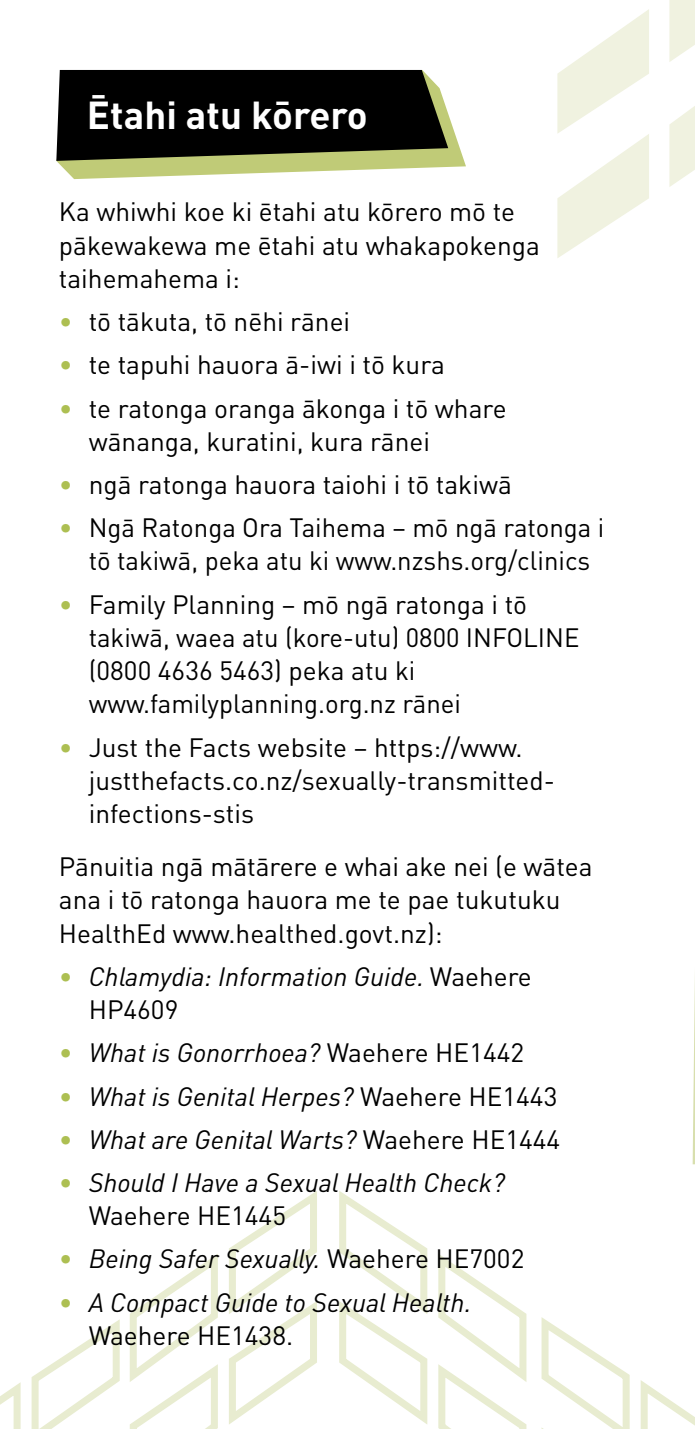
<style>
.page{position:relative;width:695px;height:1429px;background:#fff}
.page>*{position:absolute;margin:0;border:0;box-sizing:border-box;transform-origin:0 0}
.t1{font:700 38.5px "DIN Pro";color:#fff}
.t2{font:26.25px/33.2px "DIN Pro";color:#000}
.t3{font:italic 26.25px/33.2px "DIN Pro";color:#000}
.s1{color:#adbf52}
.s2{font-style:normal;color:#adbf52}
.s3{font-style:normal}
</style>
<div class="page">
<svg style="left:669px;top:0;width:25px;height:62px;background:#f2f3e4"></svg>
<svg style="left:557px;top:9px;width:92px;height:249px"></svg>
<svg style="left:339px;top:1191px;width:355px;height:238px"></svg>
<svg style="left:0;top:1191px;width:317px;height:238px"></svg>
<svg style="left:56px;top:113px;width:410px;height:66px;fill:#c0cb77"></svg>
<svg style="left:56px;top:70px;width:392px;height:91px;background:#161710"></svg>
<svg style="left:669px;top:107px;width:25px;height:1057px"></svg>
<h1 class="t1" style="left:87px;top:89px;width:282px">Ētahi atu kōrero</h1>
<p class="t2" style="left:59px;top:194px;width:482px">Ka whiwhi koe ki ētahi atu kōrero mō te pākewakewa me ētahi atu whakapokenga taihemahema i:</p>
<p class="t2" style="left:59px;top:304px;width:293px"><span class="s1">•</span> tō tākuta, tō nēhi rānei</p>
<p class="t2" style="left:59px;top:347px;width:387px"><span class="s1">•</span> te tapuhi hauora ā-iwi i tō kura</p>
<p class="t2" style="left:89px;top:390px;width:419px;text-indent:-30px"><span class="s1">•</span> te ratonga oranga ākonga i tō whare wānanga, kuratini, kura rānei</p>
<p class="t2" style="left:59px;top:467px;width:454px"><span class="s1">•</span> ngā ratonga hauora taiohi i tō takiwā</p>
<p class="t2" style="left:59px;top:510px;width:547px;text-align:center"><span class="s1">•</span> Ngā Ratonga Ora Taihema – mō ngā ratonga i tō takiwā, peka atu ki www.nzshs.org/clinics</p>
<p class="t2" style="left:89px;top:586px;width:492px;text-indent:-30px"><span class="s1">•</span> Family Planning – mō ngā ratonga i tō takiwā, waea atu (kore-utu) 0800 INFOLINE (0800 4636 5463) peka atu ki www.familyplanning.org.nz rānei</p>
<p class="t2" style="left:89px;top:729px;width:468px;text-indent:-30px"><span class="s1">•</span> Just the Facts website – https://www. justthefacts.co.nz/sexually-transmitted&shy;infections-stis</p>
<p class="t2" style="left:59px;top:849px;width:535px">Pānuitia ngā mātārere e whai ake nei (e wātea ana i tō ratonga hauora me te pae tukutuku<br>HealthEd www.healthed.govt.nz):</p>
<p class="t3" style="left:89px;top:959px;width:444px;text-indent:-30px"><span class="s2">•</span> Chlamydia: Information Guide. <span class="s3">Waehere<br>HP4609</span></p>
<p class="t3" style="left:59px;top:1036px;width:466px"><span class="s2">•</span> What is Gonorrhoea? <span class="s3">Waehere HE1442</span></p>
<p class="t3" style="left:59px;top:1079px;width:500px"><span class="s2">•</span> What is Genital Herpes? <span class="s3">Waehere HE1443</span></p>
<p class="t3" style="left:59px;top:1122px;width:503px"><span class="s2">•</span> What are Genital Warts? <span class="s3">Waehere HE1444</span></p>
<p class="t3" style="left:89px;top:1165px;width:417px;text-indent:-30px"><span class="s2">•</span> Should I Have a Sexual Health Check?<br><span class="s3">Waehere HE1445</span></p>
<p class="t3" style="left:59px;top:1242px;width:467px"><span class="s2">•</span> Being Safer Sexually. <span class="s3">Waehere HE7002</span></p>
<p class="t3" style="left:89px;top:1285px;width:384px;text-indent:-30px"><span class="s2">•</span> A Compact Guide to Sexual Health.<br><span class="s3">Waehere HE1438.</span></p>
</div>
